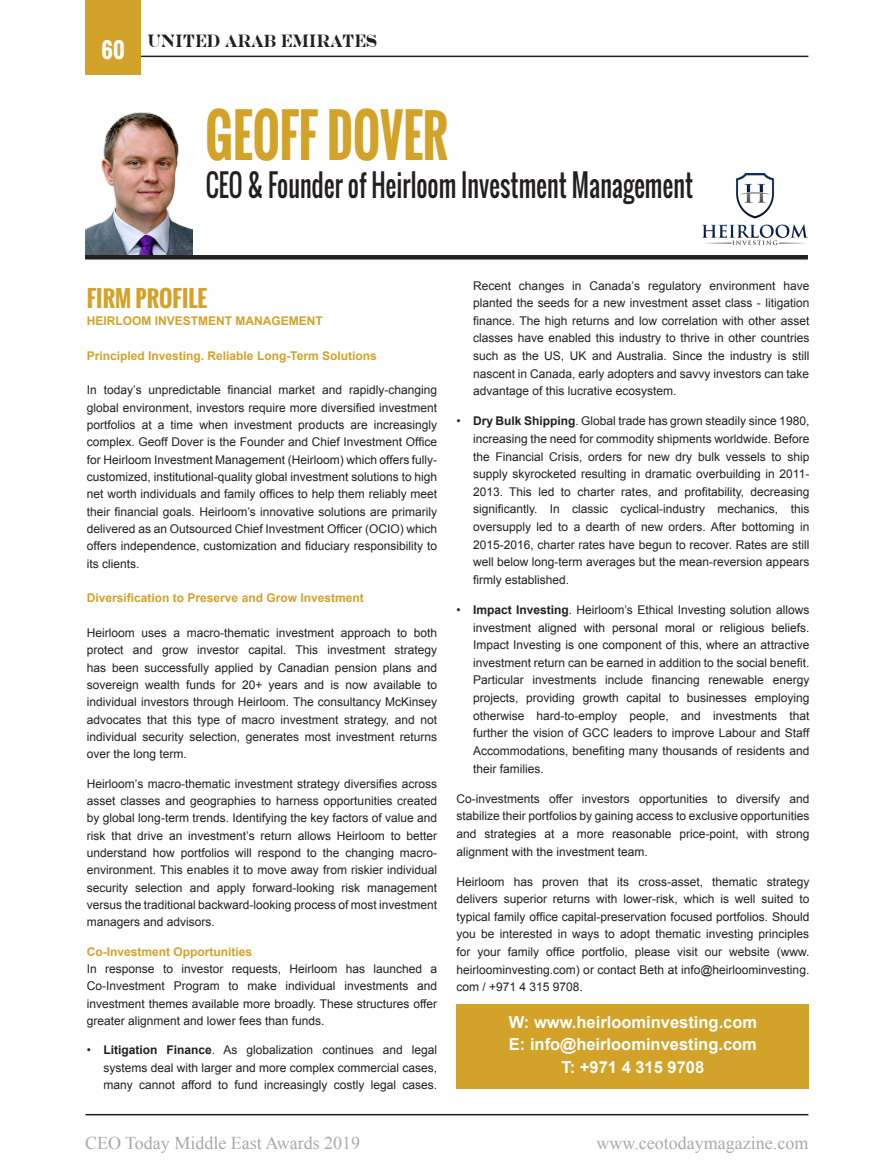
<style>
.page{position:relative;width:893px;height:1170px;background:#fff}
.page>*{position:absolute;margin:0;border:0;box-sizing:border-box;transform-origin:0 0}
.t1{font:700 57px "Oswald";color:#d2a229;scale:.8 1}
.t2{font:30px "Oswald";color:#231f20;scale:.8 1}
.t3{font:700 22.5px "Oswald";color:#d2a229}
.t4{font:700 21px "Oswald";color:#fff}
.t5{font:18px "Times New Roman";color:#a8a9ad}
.t6{font:700 18px "Engravers";color:#231f20;scale:.7 1}
.t7{font:700 16.5px/22.5px "Arial";color:#fff;text-align:center}
.t8{font:12px/17.5px "Arial";color:#231f20;text-align:justify}
.t9{font:700 12px "Arial";color:#d2a229}
.s1{font-weight:700}
</style>
<div class="page">
<hr style="left:85px;top:56px;width:723px;height:1px;background:#231f20">
<hr style="left:85px;top:1113px;width:723px;height:2px;background:#231f20">
<div style="left:86px;top:0;width:55px;height:75px;background:#d2a229"></div>
<img style="left:85px;top:112px;width:107px;height:143px">
<hr style="left:85px;top:255px;width:723px;height:4px;background:#231f20">
<img style="left:703px;top:173px;width:105px;height:72px">
<div style="left:456px;top:1003px;width:353px;height:85px;background:#d2a229"></div>
<h3 class="t4" style="left:102px;top:35px;width:25px">60</h3>
<h3 class="t6" style="left:147px;top:30px;width:330px">UNITED ARAB EMIRATES</h3>
<h1 class="t1" style="left:206px;top:93px;width:304px">GEOFF DOVER</h1>
<h2 class="t2" style="left:206px;top:162px;width:611px">CEO &amp; Founder of Heirloom Investment Management</h2>
<h3 class="t3" style="left:87px;top:281px;width:122px">FIRM PROFILE</h3>
<p class="t9" style="left:87px;top:313px;width:238px">HEIRLOOM INVESTMENT MANAGEMENT</p>
<p class="t9" style="left:87px;top:347px;width:291px">Principled Investing. Reliable Long-Term Solutions</p>
<p class="t8" style="left:87px;top:381px;width:352px">In today’s unpredictable financial market and rapidly-changing global environment, investors require more diversified investment portfolios at a time when investment products are increasingly complex. Geoff Dover is the Founder and Chief Investment Office for Heirloom Investment Management (Heirloom) which offers fully&shy;customized, institutional-quality global investment solutions to high net worth individuals and family offices to help them reliably meet their financial goals. Heirloom’s innovative solutions are primarily delivered as an Outsourced Chief Investment Officer (OCIO) which offers independence, customization and fiduciary responsibility to its clients.</p>
<p class="t9" style="left:87px;top:590px;width:278px">Diversification to Preserve and Grow Investment</p>
<p class="t8" style="left:87px;top:624px;width:352px">Heirloom uses a macro-thematic investment approach to both protect and grow investor capital. This investment strategy has been successfully applied by Canadian pension plans and sovereign wealth funds for 20+ years and is now available to individual investors through Heirloom. The consultancy McKinsey advocates that this type of macro investment strategy, and not individual security selection, generates most investment returns over the long term.</p>
<p class="t8" style="left:87px;top:774px;width:352px">Heirloom’s macro-thematic investment strategy diversifies across asset classes and geographies to harness opportunities created by global long-term trends. Identifying the key factors of value and risk that drive an investment’s return allows Heirloom to better understand how portfolios will respond to the changing macro&shy;environment. This enables it to move away from riskier individual security selection and apply forward-looking risk management versus the traditional backward-looking process of most investment managers and advisors.</p>
<p class="t9" style="left:87px;top:943px;width:167px">Co-Investment Opportunities</p>
<p class="t8" style="left:87px;top:960px;width:352px">In response to investor requests, Heirloom has launched a Co-Investment Program to make individual investments and investment themes available more broadly. These structures offer greater alignment and lower fees than funds.</p>
<p class="t8" style="left:103px;top:1041px;width:335px;text-indent:-16px">• <span class="s1">Litigation Finance</span>. As globalization continues and legal systems deal with larger and more complex commercial cases, many cannot afford to fund increasingly costly legal cases.</p>
<h3 class="t5" style="left:85px;top:1130px;width:277px">CEO Today Middle East Awards 2019</h3>
<p class="t8" style="left:473px;top:277px;width:338px">Recent changes in Canada’s regulatory environment have planted the seeds for a new investment asset class - litigation finance. The high returns and low correlation with other asset classes have enabled this industry to thrive in other countries such as the US, UK and Australia. Since the industry is still nascent in Canada, early adopters and savvy investors can take advantage of this lucrative ecosystem.</p>
<p class="t8" style="left:473px;top:412px;width:338px;text-indent:-16px">• <span class="s1">Dry Bulk Shipping</span>. Global trade has grown steadily since 1980, increasing the need for commodity shipments worldwide. Before the Financial Crisis, orders for new dry bulk vessels to ship supply skyrocketed resulting in dramatic overbuilding in 2011- 2013. This led to charter rates, and profitability, decreasing significantly. In classic cyclical-industry mechanics, this oversupply led to a dearth of new orders. After bottoming in 2015-2016, charter rates have begun to recover. Rates are still well below long-term averages but the mean-reversion appears firmly established.</p>
<p class="t8" style="left:473px;top:601px;width:338px;text-indent:-16px">• <span class="s1">Impact Investing</span>. Heirloom’s Ethical Investing solution allows investment aligned with personal moral or religious beliefs.<br>Impact Investing is one component of this, where an attractive investment return can be earned in addition to the social benefit.<br>Particular investments include financing renewable energy projects, providing growth capital to businesses employing otherwise hard-to-employ people, and investments that further the vision of GCC leaders to improve Labour and Staff Accommodations, benefiting many thousands of residents and their families.</p>
<p class="t8" style="left:456px;top:789px;width:354px">Co-investments offer investors opportunities to diversify and stabilize their portfolios by gaining access to exclusive opportunities and strategies at a more reasonable price-point, with strong alignment with the investment team.</p>
<p class="t8" style="left:456px;top:872px;width:354px">Heirloom has proven that its cross-asset, thematic strategy delivers superior returns with lower-risk, which is well suited to typical family office capital-preservation focused portfolios. Should you be interested in ways to adopt thematic investing principles for your family office portfolio, please visit our website (www. heirloominvesting.com) or contact Beth at info@heirloominvesting. com / +971 4 315 9708.</p>
<h3 class="t7" style="left:509px;top:1011px;width:250px">W: www.heirloominvesting.com<br>E: info@heirloominvesting.com<br>T: +971 4 315 9708</h3>
<h3 class="t5" style="left:597px;top:1130px;width:213px">www.ceotodaymagazine.com</h3>
</div>
